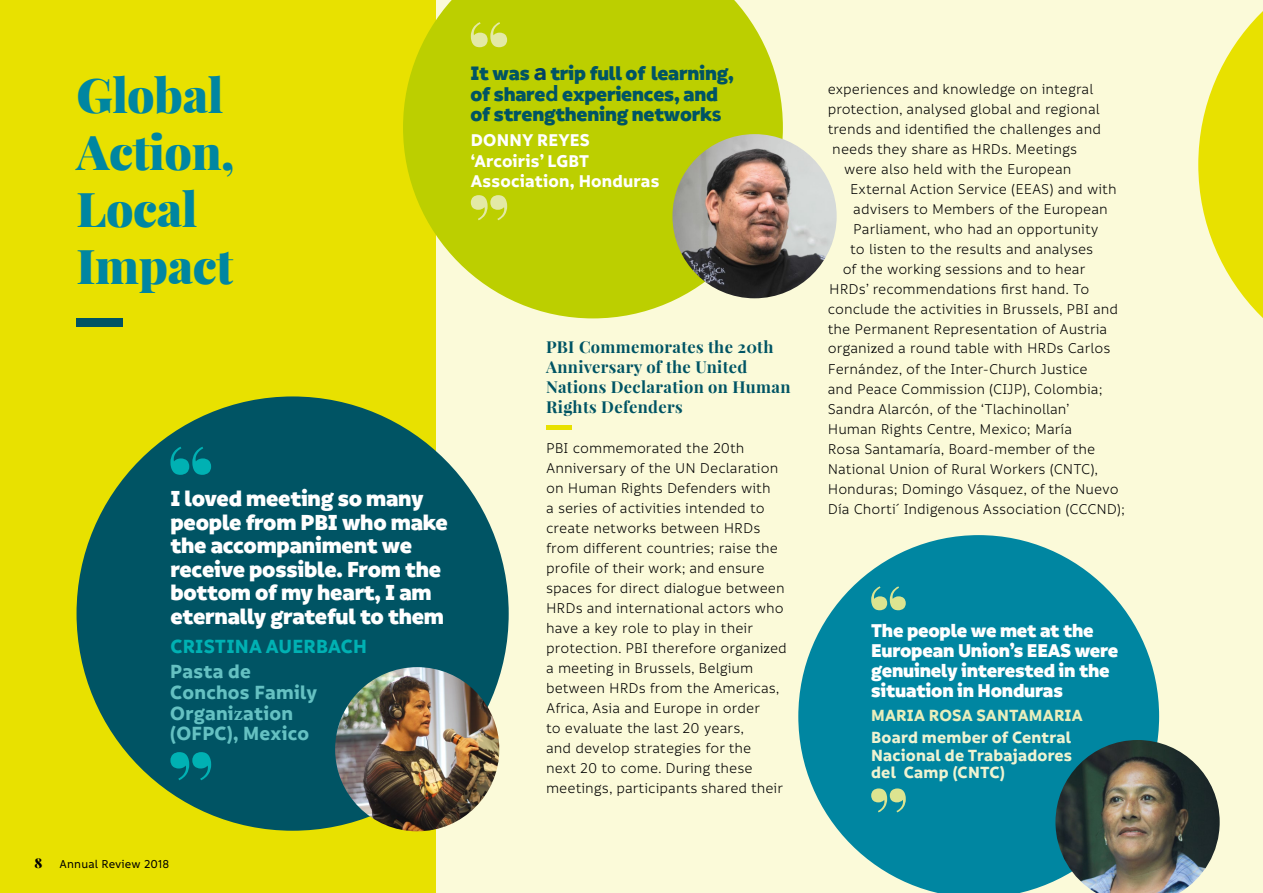
<style>
.page{position:relative;width:1263px;height:893px;background:#fbfad9}
.page>*{position:absolute;margin:0;border:0;box-sizing:border-box;transform-origin:0 0}
.t1{font:900 48px/57px "Playfair Display";letter-spacing:-.01em;color:#0086a1}
.t2{font:900 23.55px/23.5px "Informative";letter-spacing:-.01em;color:#fff}
.t3{font:900 21px/20.9px "Informative";letter-spacing:-.01em;color:#005464}
.t4{font:700 20.55px/20.5px "Informative";letter-spacing:.01em;color:#65c1c2}
.t5{font:700 20.55px "Informative";letter-spacing:.01em;color:#00b1b3}
.t6{font:900 19.95px/20px "Informative";letter-spacing:-.01em;color:#fff}
.t7{font:700 18.3px/20.5px "Informative";letter-spacing:.01em;color:#fff}
.t8{font:700 17.4px/17.4px "Informative";letter-spacing:.01em;color:#eff3d1;text-align:justify}
.t9{font:700 17.4px "Informative";letter-spacing:.01em;color:#e9eebc}
.t10{font:700 16.5px/20px "Playfair Display";letter-spacing:.02em;color:#005464}
.t11{font:15.3px/20px "Informative";color:#000}
.t12{font:900 13.5px "Playfair Display";color:#000}
.t13{font:500 12.3px "Informative";letter-spacing:.01em;color:#000}
.s1{font-family:"Minion Pro"}
.s2{font-family:"Avenir";font-size:24px;color:#003f63}
.s3{font-family:"Avenir"}
</style>
<div class="page">
<div style="left:0;top:0;width:435px;height:893px;background:#e8e100"></div>
<div style="left:77px;top:318px;width:46px;height:8px;background:#005464"></div>
<hr style="left:546px;top:426px;width:25px;height:4px;background:#e8e100">
<div style="left:77px;top:396px;width:432px;height:435px;background:#005464;border-radius:50%"></div>
<svg style="left:403px;top:0;width:380px;height:318px;background:#c3d312"></svg>
<svg style="left:1198px;top:11px;width:65px;height:307px"></svg>
<svg style="left:798px;top:535px;width:361px;height:358px;fill:#0086a1"></svg>
<svg style="left:170px;top:447px;width:41px;height:28px"></svg>
<svg style="left:170px;top:752px;width:41px;height:28px"></svg>
<svg style="left:471px;top:22px;width:36px;height:25px"></svg>
<svg style="left:471px;top:195px;width:36px;height:25px"></svg>
<svg style="left:871px;top:586px;width:35px;height:24px"></svg>
<svg style="left:871px;top:788px;width:35px;height:24px"></svg>
<img style="left:335px;top:667px;width:164px;height:164px;border-radius:82px">
<img style="left:672px;top:134px;width:165px;height:164px;border-radius:82px">
<img style="left:1055px;top:740px;width:165px;height:153px">
<h1 class="t1" style="left:77px;top:66px;width:160px">Global<br>Action,<br>Local<br>Impact</h1>
<h2 class="t2" style="left:170px;top:488px;width:279px">I loved meeting so many people from PBI who make the accompaniment we receive possible. From the bottom of my heart, I am eternally grateful to them</h2>
<h3 class="t5" style="left:170px;top:634px;width:198px">CRISTINA AUERBACH</h3>
<h3 class="t4" style="left:170px;top:662px;width:149px">Pasta de<br>Conchos Family<br>Organi<span class="s1">z</span>ation (OFPC), Mexico</h3>
<h3 class="t3" style="left:470px;top:63px;width:265px">It was <span class="s2">a</span> trip full of learning, of share<span class="s3">d</span> experiences, and of strengthening network<span class="s3">s</span></h3>
<p class="t7" style="left:471px;top:130px;width:190px">DONNY REYES ‘Arcoiris’ LGBT<br>Association, Honduras</p>
<p class="t10" style="left:546px;top:337px;width:246px">PBI Commemorates the 20th<br>Anniversary of the United<br>Nations Declaration on Human<br>Rights Defenders</p>
<p class="t11" style="left:546px;top:439px;width:242px">PBI commemorated the 20th<br>Anniversary of the UN Declaration on Human Rights Defenders with<br>a series of activities intended to create networks between HRDs from different countries; raise the profile of their work; and ensure spaces for direct dialogue between<br>HRDs and international actors who have a key role to play in their protection. PBI therefore organi<span class="s1">z</span>ed a meeting in Brussels, Belgium between HRDs from the Americas,<br>Africa, Asia and Europe in order<br>to evaluate the last 20 years,<br>and develop strategies for the<br>next 20 to come. During these meetings, participants shared their</p>
<p class="t12" style="left:35px;top:854px;width:9px">8</p>
<p class="t13" style="left:60px;top:857px;width:111px">Annual Review 2018</p>
<p class="t11" style="left:828px;top:79px;width:267px">experiences and knowledge on integral</p>
<p class="t11" style="left:828px;top:99px;width:273px">protection, analysed global and regional</p>
<p class="t11" style="left:828px;top:119px;width:275px">trends and identified the challenges and</p>
<p class="t11" style="left:832px;top:139px;width:246px">needs they share as HRDs. Meetings</p>
<p class="t11" style="left:844px;top:159px;width:229px">were also held with the European</p>
<p class="t11" style="left:850px;top:179px;width:268px">External Action Service (EEAS) and with</p>
<p class="t11" style="left:853px;top:199px;width:256px">advisers to Members of the European</p>
<p class="t11" style="left:853px;top:219px;width:247px">Parliament, who had an opportunity</p>
<p class="t11" style="left:850px;top:239px;width:244px">to listen to the results and analyses</p>
<p class="t11" style="left:843px;top:259px;width:244px">of the working sessions and to hear</p>
<p class="t11" style="left:829px;top:279px;width:261px">HRDs’ recommendations first hand. To</p>
<p class="t11" style="left:828px;top:299px;width:292px">conclude the activities in Brussels, PBI and</p>
<p class="t11" style="left:828px;top:319px;width:281px">the Permanent Representation of Austria</p>
<p class="t11" style="left:828px;top:339px;width:284px">organi<span class="s1">z</span>ed a round table with HRDs Carlos</p>
<p class="t11" style="left:828px;top:359px;width:261px">Fernández, of the Inter-Church Justice</p>
<p class="t11" style="left:828px;top:379px;width:276px">and Peace Commission (CIJP), Colombia;</p>
<p class="t11" style="left:828px;top:399px;width:243px">Sandra Alarcón, of the ‘Tlachinollan’</p>
<p class="t11" style="left:828px;top:419px;width:246px">Human Rights Centre, Mexico; María</p>
<p class="t11" style="left:828px;top:439px;width:269px">Rosa Santamaría, Board-member of the</p>
<p class="t11" style="left:828px;top:459px;width:272px">National Union of Rural Workers (CNTC),</p>
<p class="t11" style="left:828px;top:479px;width:292px">Honduras; Domingo Vásquez, of the Nuevo</p>
<p class="t11" style="left:828px;top:499px;width:299px">Día Chorti´ Indigenous Association (CCCND);</p>
<h3 class="t6" style="left:871px;top:621px;width:249px">The people we met at the<br>European Union’s EEAS were genuinely interested in the situation in Honduras</h3>
<p class="t9" style="left:871px;top:706px;width:213px">MARIA ROSA SANTAMARIA</p>
<p class="t8" style="left:871px;top:729px;width:203px">Board member of Central Nacional de Trabajadores del Camp (CNTC)</p>
</div>
